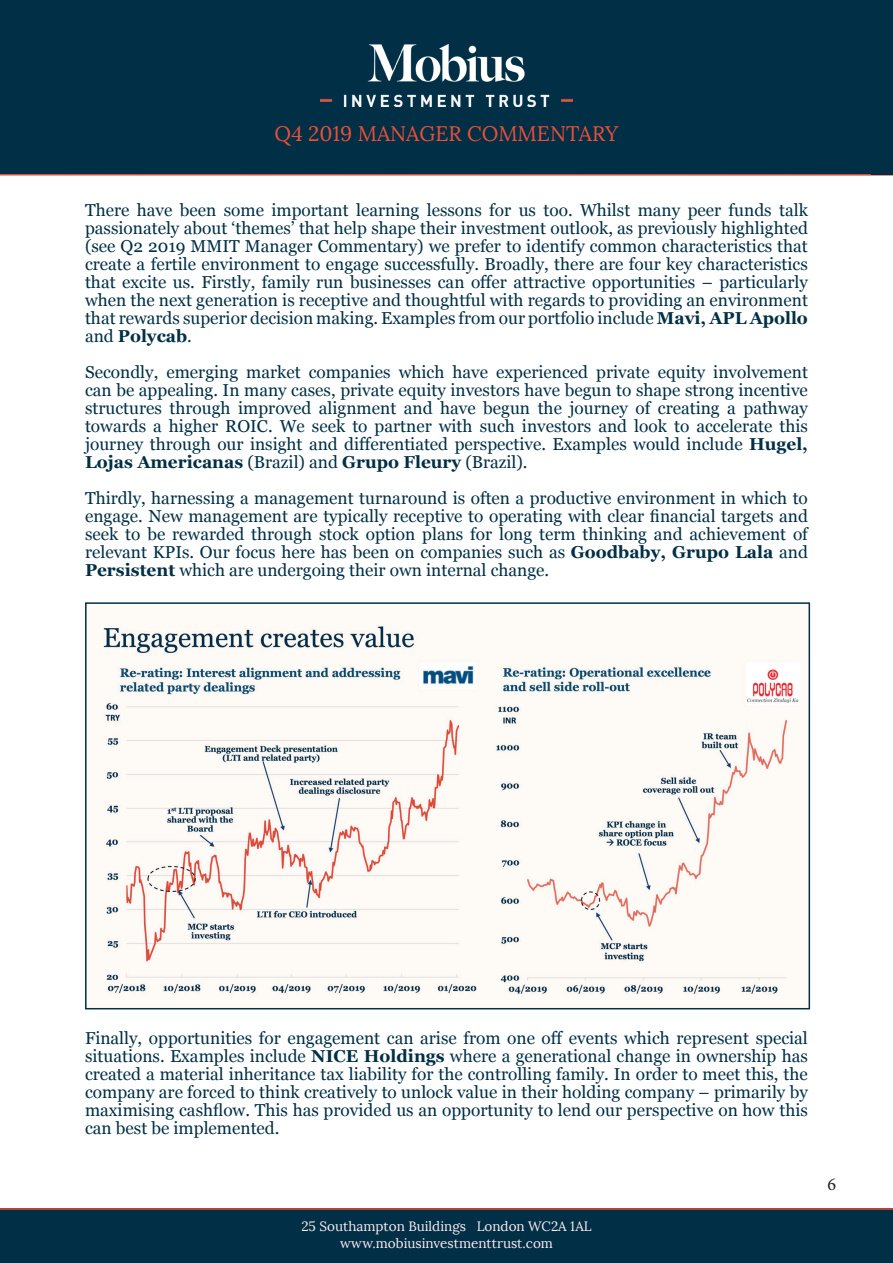
<style>
.page{position:relative;width:893px;height:1263px;background:#fff}
.page>*{position:absolute;margin:0;border:0;box-sizing:border-box;transform-origin:0 0}
.t1{font:21px "Lora";color:#ec4e37}
.t2{font:18px "Minion Pro";color:#231f20}
.t3{font:17.25px/18px "Georgia";color:#002f46;text-align:justify}
.t4{font:13.5px/16.2px "Lora";color:#fcebf1;text-align:center}
.s1{font-weight:700}
</style>
<div class="page">
<div style="left:0;top:0;width:892px;height:175px;background:#002f46"></div>
<img style="left:321px;top:45px;width:251px;height:61px">
<div style="left:0;top:1209px;width:893px;height:54px;background:#002f46"></div>
<hr style="left:0;top:174px;width:893px;height:2px;background:#ec4e37">
<hr style="left:0;top:1208px;width:893px;height:2px;background:#ec4e37">
<div style="left:872px;top:0;width:21px;height:175px;background:#002f46"></div>
<img style="left:103px;top:625px;width:698px;height:370px">
<div style="left:85px;top:602px;width:725px;height:407px;border:2px solid #002f46"></div>
<p class="t1" style="left:275px;top:121px;width:345px">Q4 2019 MANAGER COMMENTARY</p>
<p class="t3" style="left:85px;top:200px;width:724px">There have been some important learning lessons for us too. Whilst many peer funds talk passionately about ‘themes’ that help shape their investment outlook, as previously highlighted (see Q2 2019 MMIT Manager Commentary) we prefer to identify common characteristics that create a fertile environment to engage successfully. Broadly, there are four key characteristics that excite us. Firstly, family run businesses can offer attractive opportunities – particularly when the next generation is receptive and thoughtful with regards to providing an environment that rewards superior decision making. Examples from our portfolio include <span class="s1">Mavi, APL Apollo </span>and <span class="s1">Polycab</span>.</p>
<p class="t3" style="left:85px;top:362px;width:724px">Secondly, emerging market companies which have experienced private equity involvement can be appealing. In many cases, private equity investors have begun to shape strong incentive structures through improved alignment and have begun the journey of creating a pathway towards a higher ROIC. We seek to partner with such investors and look to accelerate this journey through our insight and differentiated perspective. Examples would include <span class="s1">Hugel, Lojas Americanas</span> (Brazil) and <span class="s1">Grupo Fleury</span> (Brazil).</p>
<p class="t3" style="left:85px;top:488px;width:724px">Thirdly, harnessing a management turnaround is often a productive environment in which to engage. New management are typically receptive to operating with clear financial targets and seek to be rewarded through stock option plans for long term thinking and achievement of relevant KPIs. Our focus here has been on companies such as <span class="s1">Goodbaby, Grupo Lala</span> and <span class="s1">Persistent</span> which are undergoing their own internal change.</p>
<p class="t3" style="left:85px;top:1028px;width:724px">Finally, opportunities for engagement can arise from one off events which represent special situations. Examples include <span class="s1">NICE Holdings</span> where a generational change in ownership has created a material inheritance tax liability for the controlling family. In order to meet this, the company are forced to think creatively to unlock value in their holding company – primarily by maximising cashflow. This has provided us an opportunity to lend our perspective on how this can best be implemented.</p>
<p class="t4" style="left:301px;top:1218px;width:292px">25 Southampton Buildings London WC2A 1AL www.mobiusinvestmenttrust.com</p>
<p class="t2" style="left:827px;top:1172px;width:10px">6</p>
</div>
